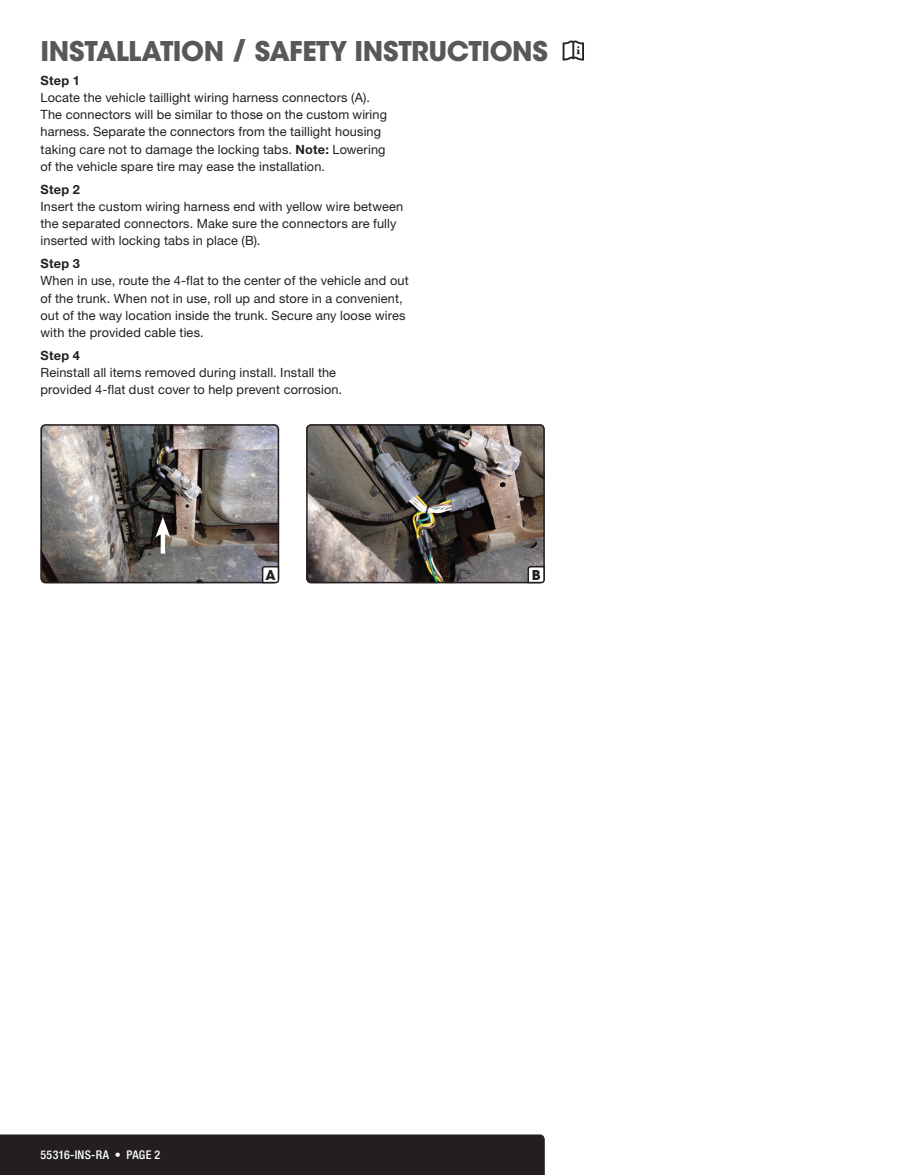
<style>
.page{position:relative;width:905px;height:1175px;background:#fff}
.page>*{position:absolute;margin:0;border:0;box-sizing:border-box;transform-origin:0 0}
.t1{font:700 27px "ITC Avant Garde Std";letter-spacing:-.015em;color:#57585a}
.t2{font:700 13.5px "ITC Avant Garde Std";color:#231f20}
.t3{font:12.75px/17.2px "Helvetica Neue LT Std";letter-spacing:.01em;color:#231f20}
.t4{font:700 12.75px "Helvetica Neue LT Std";letter-spacing:.02em;color:#231f20}
.t5{font:500 condensed 12px "Helvetica Neue LT Std";letter-spacing:.02em;color:#fff}
.s1{font-weight:700}
</style>
<div class="page">
<img style="left:43px;top:427px;width:233px;height:153px">
<div style="left:40px;top:424px;width:239px;height:159px;border:2px solid #231f20;border-radius:4px"></div>
<img style="left:309px;top:424px;width:235px;height:156px">
<div style="left:306px;top:424px;width:238px;height:159px;border:2px solid #231f20;border-radius:4px"></div>
<svg style="left:261px;top:565px;width:19px;height:19px"></svg>
<svg style="left:526px;top:565px;width:19px;height:19px"></svg>
<svg style="left:562px;top:41px;width:22px;height:19px"></svg>
<hr style="left:161px;top:529px;width:4px;height:24px;background:#fff">
<svg style="left:155px;top:517px;width:15px;height:21px"></svg>
<div style="left:0;top:1134px;width:544px;height:40px;background:#231f20"></div>
<h1 class="t1" style="left:40px;top:33px;width:509px">INSTALLATION / SAFETY INSTRUCTIONS</h1>
<p class="t4" style="left:40px;top:72px;width:41px">Step 1</p>
<p class="t3" style="left:40px;top:89px;width:348px">Locate the vehicle taillight wiring harness connectors (A).<br>The connectors will be similar to those on the custom wiring harness. Separate the connectors from the taillight housing taking care not to damage the locking tabs. <span class="s1">Note:</span> Lowering of the vehicle spare tire may ease the installation.</p>
<p class="t4" style="left:40px;top:181px;width:41px">Step 2</p>
<p class="t3" style="left:40px;top:197px;width:364px">Insert the custom wiring harness end with yellow wire between the separated connectors. Make sure the connectors are fully inserted with locking tabs in place (B).</p>
<p class="t4" style="left:40px;top:255px;width:41px">Step 3</p>
<p class="t3" style="left:40px;top:272px;width:370px">When in use, route the 4-flat to the center of the vehicle and out of the trunk. When not in use, roll up and store in a convenient, out of the way location inside the trunk. Secure any loose wires with the provided cable ties.</p>
<p class="t4" style="left:40px;top:347px;width:41px">Step 4</p>
<p class="t3" style="left:40px;top:363px;width:303px">Reinstall all items removed during install. Install the provided 4-flat dust cover to help prevent corrosion.</p>
<p class="t2" style="left:265px;top:566px;width:12px">A</p>
<p class="t2" style="left:531px;top:566px;width:10px">B</p>
<p class="t5" style="left:40px;top:1147px;width:121px">55316-INS-RA • PAGE 2</p>
</div>
